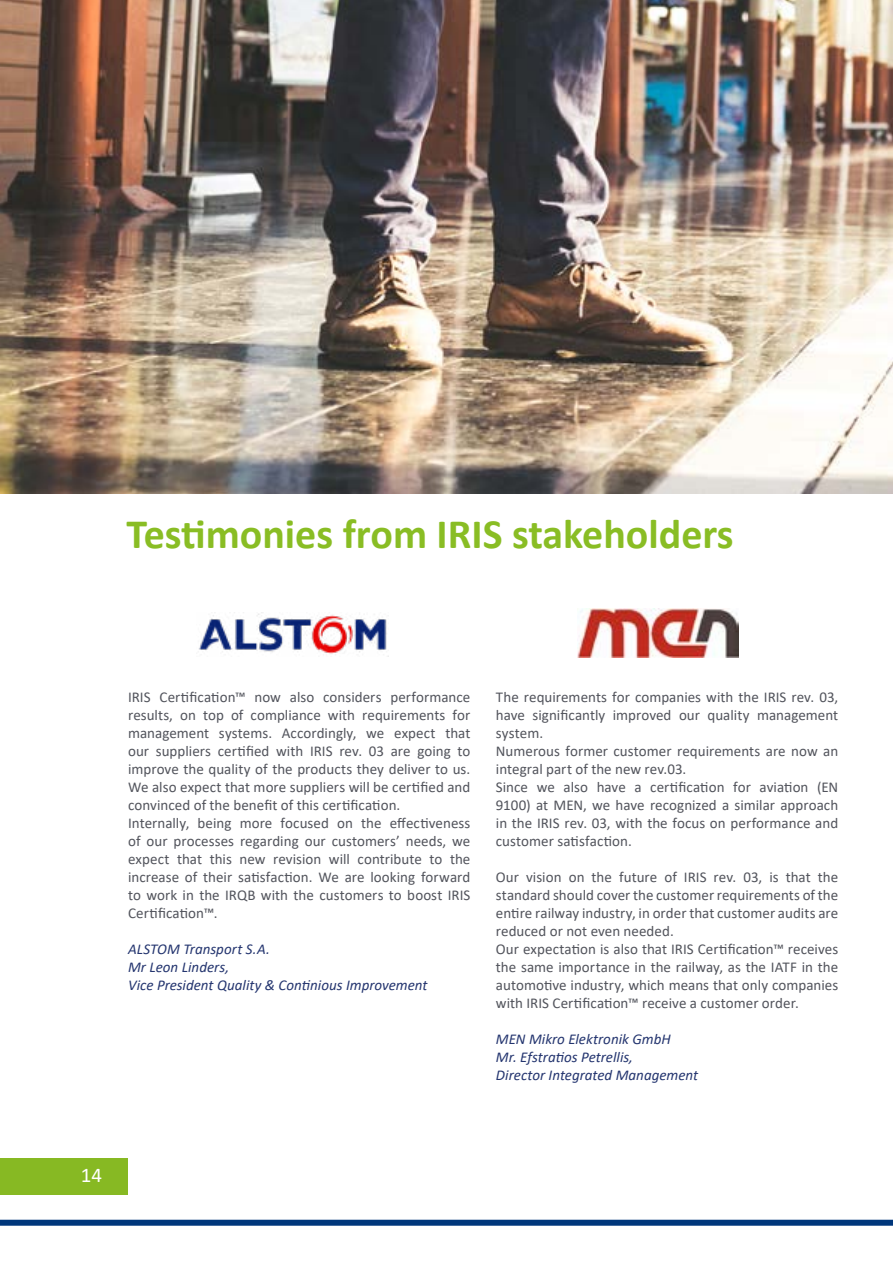
<style>
.page{position:relative;width:893px;height:1263px;background:#fff}
.page>*{position:absolute;margin:0;border:0;box-sizing:border-box;transform-origin:0 0}
.t1{font:700 42px "Calibri";color:#89bd24}
.t2{font:21px "Calibri";color:#fff}
.t3{font:15px/18px "Calibri";letter-spacing:.005em;color:#52545c}
.t4{font:italic 15px/18px "Calibri";color:#24356f}
</style>
<div class="page">
<div style="left:0;top:1159px;width:128px;height:36px;background:#87b923"></div>
<div style="left:0;top:1220px;width:893px;height:6px;background:#00377b"></div>
<img style="left:0;top:0;width:893px;height:493px">
<img style="left:199px;top:612px;width:189px;height:45px">
<img style="left:577px;top:608px;width:161px;height:50px">
<h1 class="t1" style="left:126px;top:504px;width:609px">Testimonies from IRIS stakeholders</h1>
<p class="t3" style="left:128px;top:688px;width:344px">IRIS Certification™ now also considers performance results, on top of compliance with requirements for management systems. Accordingly, we expect that our suppliers certified with IRIS rev. 03 are going to improve the quality of the products they deliver to us.<br>We also expect that more suppliers will be certified and convinced of the benefit of this certification.<br>Internally, being more focused on the effectiveness of our processes regarding our customers’ needs, we expect that this new revision will contribute to the increase of their satisfaction. We are looking forward to work in the IRQB with the customers to boost IRIS Certification™.</p>
<p class="t4" style="left:128px;top:939px;width:301px">ALSTOM Transport S.A.<br>Mr Leon Linders,<br>Vice President Quality &amp; Continious Improvement</p>
<p class="t3" style="left:496px;top:688px;width:344px">The requirements for companies with the IRIS rev. 03, have significantly improved our quality management system.<br>Numerous former customer requirements are now an integral part of the new rev.03.<br>Since we also have a certification for aviation (EN 9100) at MEN, we have recognized a similar approach in the IRIS rev. 03, with the focus on performance and customer satisfaction.</p>
<p class="t3" style="left:496px;top:868px;width:344px">Our vision on the future of IRIS rev. 03, is that the standard should cover the customer requirements of the entire railway industry, in order that customer audits are reduced or not even needed.<br>Our expectation is also that IRIS Certification™ receives the same importance in the railway, as the IATF in the automotive industry, which means that only companies with IRIS Certification™ receive a customer order.</p>
<p class="t4" style="left:496px;top:1029px;width:204px">MEN Mikro Elektronik GmbH<br>Mr. Efstratios Petrellis,<br>Director Integrated Management</p>
<h2 class="t2" style="left:81px;top:1160px;width:23px">14</h2>
</div>
